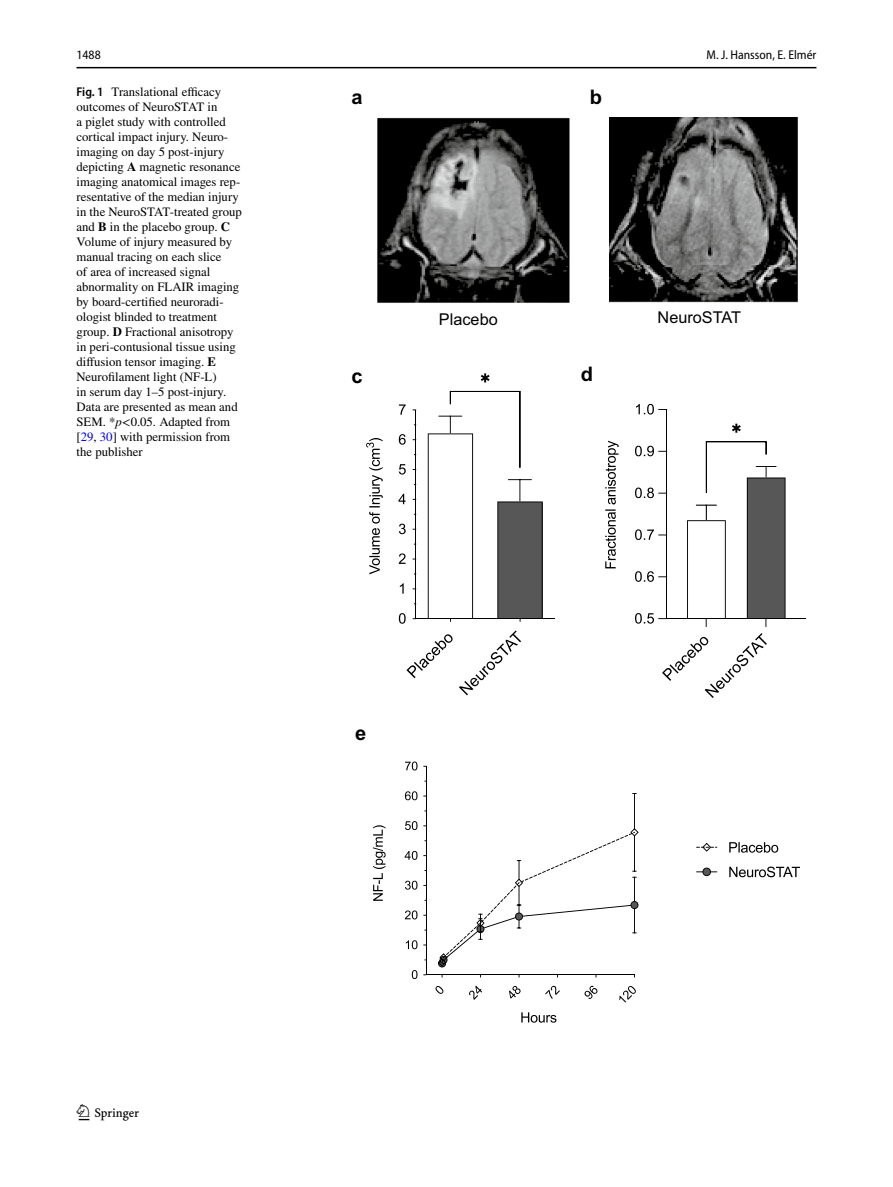
<style>
.page{position:relative;width:893px;height:1187px;background:#fff}
.page>*{position:absolute;margin:0;border:0;box-sizing:border-box;transform-origin:0 0}
.t1{font:22.5px "Springnew Regular 3";color:#000}
.t2{font:700 20.1px "Arial";color:#000}
.t3{font:16.35px "Arial";color:#000}
.t4{font:12.75px/15px "STIX";color:#000}
.t5{font:semi-condensed 12.75px "Myriad Pro";color:#000}
.s1{font-family:"Myriad Pro";font-weight:600;font-stretch:semi-condensed}
.s2{font-weight:700}
.s3{font-style:italic}
.s4{color:#00f}
</style>
<div class="page">
<hr style="left:77px;top:67px;width:739px;height:1px;background:#000">
<hr style="left:416px;top:618px;width:139px;height:1px;background:#000">
<svg style="left:406px;top:634px;width:47px;height:44px"></svg>
<svg style="left:459px;top:630px;width:62px;height:65px"></svg>
<hr style="left:415px;top:410px;width:1px;height:208px;background:#000">
<svg style="left:399px;top:613px;width:7px;height:10px"></svg>
<svg style="left:400px;top:583px;width:4px;height:10px"></svg>
<svg style="left:399px;top:553px;width:7px;height:11px"></svg>
<svg style="left:399px;top:523px;width:7px;height:11px"></svg>
<svg style="left:398px;top:494px;width:8px;height:10px"></svg>
<svg style="left:399px;top:464px;width:7px;height:10px"></svg>
<svg style="left:399px;top:434px;width:7px;height:10px"></svg>
<svg style="left:399px;top:404px;width:7px;height:10px"></svg>
<svg style="left:366px;top:438px;width:17px;height:136px"></svg>
<svg style="left:428px;top:391px;width:115px;height:230px"></svg>
<svg style="left:481px;top:373px;width:9px;height:9px"></svg>
<hr style="left:667px;top:618px;width:139px;height:1px;background:#000">
<svg style="left:662px;top:633px;width:105px;height:65px"></svg>
<hr style="left:666px;top:409px;width:1px;height:209px;background:#000">
<svg style="left:635px;top:613px;width:32px;height:10px"></svg>
<svg style="left:635px;top:571px;width:31px;height:10px"></svg>
<svg style="left:635px;top:529px;width:31px;height:11px"></svg>
<svg style="left:635px;top:487px;width:31px;height:11px"></svg>
<svg style="left:635px;top:445px;width:31px;height:11px"></svg>
<svg style="left:636px;top:404px;width:30px;height:10px"></svg>
<svg style="left:605px;top:440px;width:14px;height:128px"></svg>
<svg style="left:687px;top:441px;width:98px;height:186px"></svg>
<svg style="left:732px;top:423px;width:9px;height:9px"></svg>
<hr style="left:426px;top:974px;width:208px;height:1px;background:#000">
<svg style="left:435px;top:986px;width:8px;height:7px"></svg>
<svg style="left:469px;top:985px;width:13px;height:14px"></svg>
<svg style="left:509px;top:986px;width:12px;height:12px"></svg>
<svg style="left:545px;top:985px;width:15px;height:13px"></svg>
<svg style="left:584px;top:985px;width:13px;height:13px"></svg>
<svg style="left:619px;top:986px;width:17px;height:16px"></svg>
<hr style="left:426px;top:766px;width:1px;height:208px;background:#000">
<svg style="left:412px;top:970px;width:5px;height:8px"></svg>
<svg style="left:406px;top:940px;width:11px;height:9px"></svg>
<svg style="left:405px;top:910px;width:12px;height:9px"></svg>
<svg style="left:405px;top:880px;width:12px;height:9px"></svg>
<svg style="left:405px;top:850px;width:12px;height:9px"></svg>
<svg style="left:405px;top:821px;width:12px;height:9px"></svg>
<svg style="left:405px;top:791px;width:12px;height:9px"></svg>
<svg style="left:405px;top:761px;width:12px;height:9px"></svg>
<hr style="left:634px;top:793px;width:1px;height:36px;background:#000">
<svg style="left:438px;top:828px;width:201px;height:139px"></svg>
<svg style="left:521px;top:1012px;width:35px;height:10px"></svg>
<svg style="left:373px;top:825px;width:13px;height:75px"></svg>
<img style="left:377px;top:118px;width:192px;height:185px">
<img style="left:609px;top:117px;width:189px;height:185px">
<svg style="left:729px;top:866px;width:71px;height:11px"></svg>
<svg style="left:696px;top:867px;width:21px;height:9px"></svg>
<svg style="left:729px;top:842px;width:49px;height:10px"></svg>
<svg style="left:696px;top:843px;width:21px;height:8px"></svg>
<p class="t5" style="left:77px;top:48px;width:26px">1488</p>
<p class="t5" style="left:707px;top:48px;width:111px">M. J. Hansson, E. Elmér</p>
<p class="t4" style="left:77px;top:85px;width:167px"><span class="s1">Fig. 1</span> Translational efficacy outcomes of NeuroSTAT in<br>a piglet study with controlled cortical impact injury. Neuro&shy;imaging on day 5 post-injury depicting <span class="s2">A</span> magnetic resonance imaging anatomical images rep&shy;resentative of the median injury in the NeuroSTAT-treated group and <span class="s2">B</span> in the placebo group. <span class="s2">C<br></span>Volume of injury measured by manual tracing on each slice<br>of area of increased signal abnormality on FLAIR imaging by board-certified neuroradi&shy;ologist blinded to treatment group. <span class="s2">D</span> Fractional anisotropy in peri-contusional tissue using diffusion tensor imaging. <span class="s2">E<br></span>Neurofilament light (NF-L)<br>in serum day 1–5 post-injury.<br>Data are presented as mean and<br>SEM. *<span class="s3">p</span>&lt;0.05. Adapted from [<span class="s4">29</span>, <span class="s4">30</span>] with permission from the publisher</p>
<h2 class="t2" style="left:351px;top:83px;width:13px">a</h2>
<h2 class="t2" style="left:590px;top:83px;width:14px">b</h2>
<p class="t3" style="left:439px;top:308px;width:60px">Placebo</p>
<h2 class="t2" style="left:351px;top:362px;width:13px">c</h2>
<h2 class="t2" style="left:581px;top:360px;width:14px">d</h2>
<p class="t3" style="left:658px;top:306px;width:85px">NeuroSTAT</p>
<h2 class="t2" style="left:355px;top:718px;width:13px">e</h2>
<h1 class="t1" style="left:79px;top:1104px;width:62px">1 3</h1>
</div>
